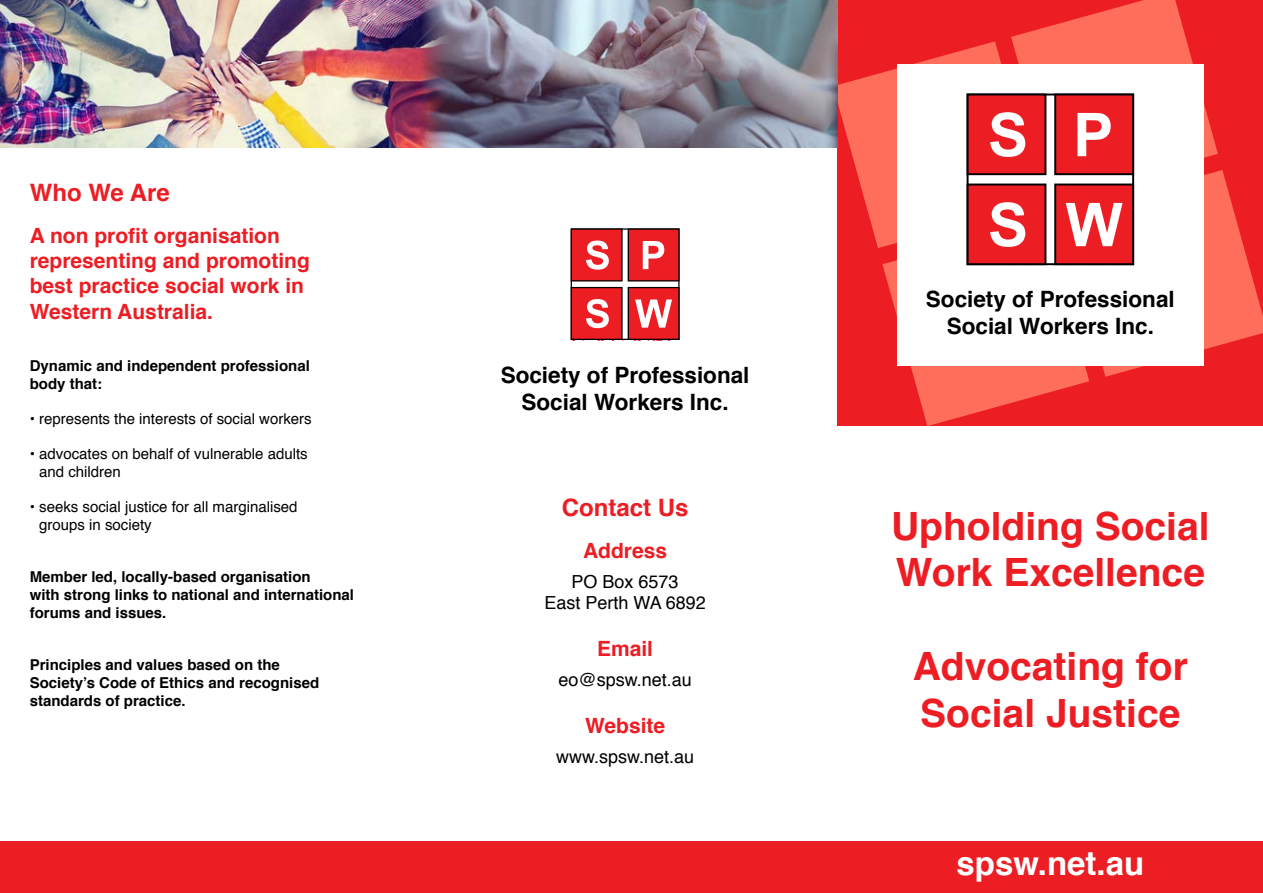
<style>
.page{position:relative;width:1263px;height:893px;background:#fff}
.page>*{position:absolute;margin:0;border:0;box-sizing:border-box;transform-origin:0 0}
.t1{font:700 39px/46.8px "Helvetica";color:#ed1d24}
.t2{font:700 33px "Helvetica";color:#fff}
.t3{font:700 24px "Helvetica";color:#ed1d24}
.t4{font:700 22.5px/27px "Helvetica";color:#000;text-align:center}
.t5{font:700 21px/25.2px "Helvetica";color:#ed1d24}
.t6{font:18px/21.6px "Helvetica";color:#000;text-align:center}
.t7{font:700 15px/18px "Helvetica";color:#000}
.t8{font:15px/18px "Helvetica";color:#000}
</style>
<div class="page">
<svg style="left:838px;top:0;width:425px;height:425px"></svg>
<svg style="left:573px;top:230px;width:104px;height:108px"></svg>
<div style="left:571px;top:229px;width:51px;height:52px;background:#ed1d24"></div>
<div style="left:571px;top:228px;width:52px;height:53px;border:1px solid #000"></div>
<div style="left:628px;top:229px;width:51px;height:52px;background:#ed1d24"></div>
<div style="left:628px;top:228px;width:51px;height:53px;border:1px solid #000"></div>
<div style="left:628px;top:288px;width:51px;height:51px;background:#ed1d24"></div>
<div style="left:628px;top:287px;width:51px;height:53px;border:1px solid #000"></div>
<div style="left:571px;top:288px;width:51px;height:51px;background:#ed1d24"></div>
<div style="left:571px;top:287px;width:52px;height:53px;border:1px solid #000"></div>
<svg style="left:586px;top:241px;width:23px;height:29px"></svg>
<svg style="left:643px;top:241px;width:21px;height:28px"></svg>
<svg style="left:586px;top:299px;width:23px;height:29px"></svg>
<svg style="left:635px;top:300px;width:37px;height:28px"></svg>
<div style="left:0;top:842px;width:1263px;height:51px;background:#ed1d24"></div>
<img style="left:455px;top:0;width:383px;height:148px">
<img style="left:0;top:0;width:455px;height:148px">
<h3 class="t3" style="left:30px;top:173px;width:142px">Who We Are</h3>
<h3 class="t5" style="left:30px;top:223px;width:282px">A non profit organisation representing and promoting best practice social work in<br>Western Australia.</h3>
<p class="t7" style="left:30px;top:357px;width:282px">Dynamic and independent professional body that:</p>
<p class="t8" style="left:30px;top:410px;width:284px">• represents the interests of social workers</p>
<p class="t8" style="left:39px;top:445px;width:270px;text-indent:-9px">• advocates on behalf of vulnerable adults and children</p>
<p class="t8" style="left:39px;top:498px;width:260px;text-indent:-9px">• seeks social justice for all marginalised groups in society</p>
<p class="t7" style="left:30px;top:568px;width:326px">Member led, locally-based organisation<br>with strong links to national and international forums and issues.</p>
<p class="t7" style="left:30px;top:656px;width:291px">Principles and values based on the<br>Society’s Code of Ethics and recognised standards of practice.</p>
<h3 class="t4" style="left:501px;top:362px;width:250px">Society of Professional<br>Social Workers Inc.</h3>
<h3 class="t3" style="left:562px;top:488px;width:128px">Contact Us</h3>
<h3 class="t5" style="left:583px;top:538px;width:86px">Address</h3>
<p class="t6" style="left:544px;top:571px;width:163px">PO Box 6573<br>East Perth WA 6892</p>
<h3 class="t5" style="left:597px;top:636px;width:58px">Email</h3>
<p class="t6" style="left:558px;top:670px;width:135px">eo@spsw.net.au</p>
<h3 class="t5" style="left:585px;top:713px;width:82px">Website</h3>
<p class="t6" style="left:556px;top:747px;width:140px">www.spsw.net.au</p>
<h3 class="t4" style="left:926px;top:286px;width:250px">Society of Professional<br>Social Workers Inc.</h3>
<h1 class="t1" style="left:891px;top:503px;width:320px">Upholding Social<br>Work Excellence</h1>
<h1 class="t1" style="left:913px;top:643px;width:277px">Advocating for<br>Social Justice</h1>
<h2 class="t2" style="left:956px;top:837px;width:189px">spsw.net.au</h2>
</div>
